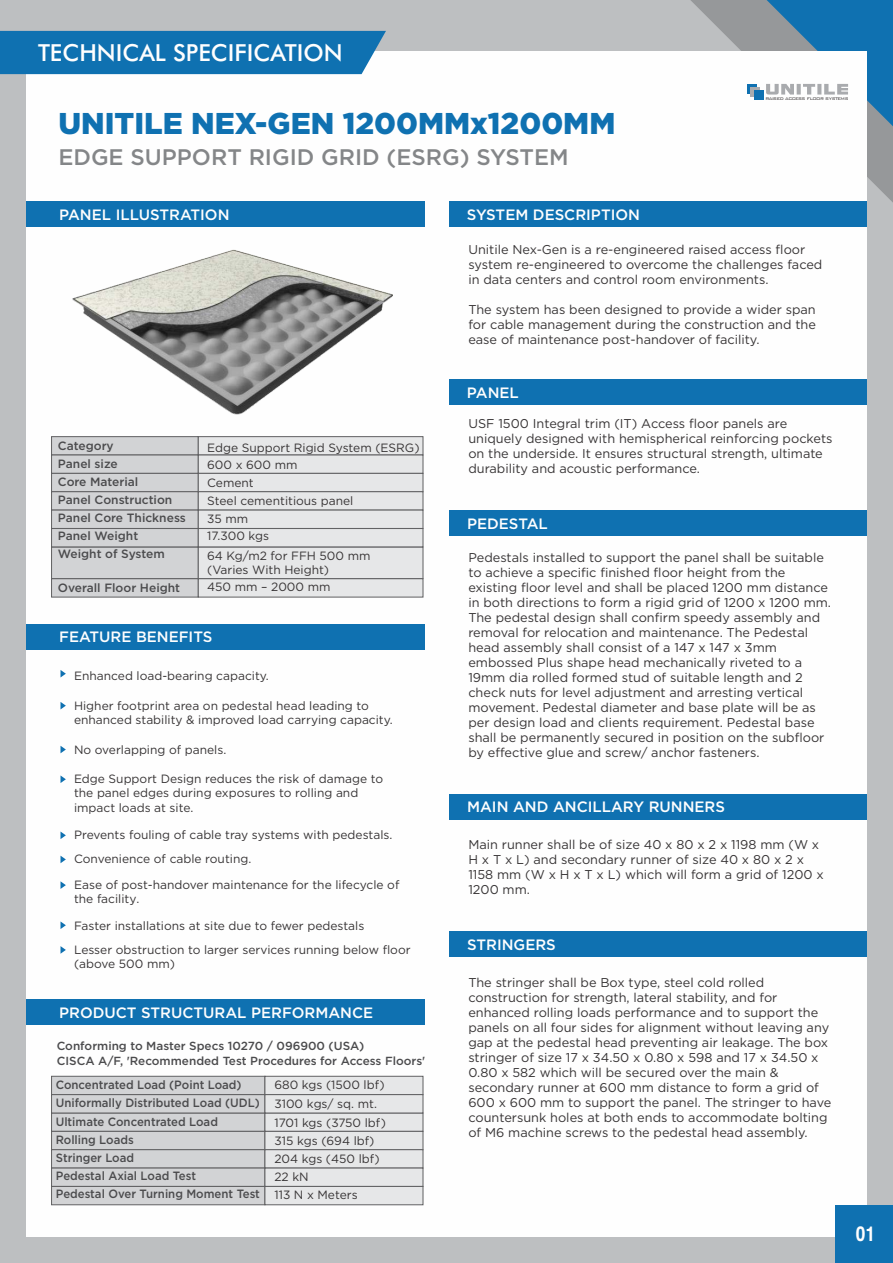
<style>
.page{position:relative;width:893px;height:1263px;background:#bdbfc1}
.page>*{position:absolute;margin:0;border:0;box-sizing:border-box;transform-origin:0 0}
.t1{font:900 30px "Gotham";color:#0f71b1}
.t2{font:500 23.55px "Futura BT";color:#fefefe}
.t3{font:500 22.5px "Gotham";color:#848688}
.t4{font:700 20.25px "Helvetica Cnd";color:#fefefe}
.t5{font:500 15px "Gotham";color:#fefefe}
.t6{font:12.75px/15px "Gotham";color:#373435}
.t7{font:12px/17.7px "Gotham";color:#373435}
.t8{font:500 12px/18.1px "Gotham";color:#4b4b4d;scale:.95 1}
.t9{font:500 12px/18px "Gotham";color:#4b4b4d}
.t10{font:500 11.7px/15.3px "Gotham";color:#4b4b4d}
.t11{font:300 5.1px "Bank Gothic BT";letter-spacing:-.1em;color:#373435}
</style>
<div class="page">
<div style="left:26px;top:51px;width:840px;height:1185px;background:#fefefe"></div>
<svg style="left:691px;top:0;width:202px;height:202px"></svg>
<div style="left:747px;top:84px;width:10px;height:10px;background:#0f71b1"></div>
<div style="left:750px;top:87px;width:10px;height:10px;background:#a9abae"></div>
<div style="left:754px;top:90px;width:10px;height:10px;background:#0f71b1"></div>
<div style="left:0;top:31px;width:386px;height:43px;background:#0f71b1"></div>
<div style="left:835px;top:1205px;width:58px;height:58px;background:#0f71b1"></div>
<div style="left:26px;top:201px;width:399px;height:26px;background:#0f71b1"></div>
<div style="left:26px;top:999px;width:399px;height:26px;background:#0f71b1"></div>
<img style="left:72px;top:249px;width:321px;height:166px">
<svg style="left:51px;top:436px;width:372px;height:161px"></svg>
<svg style="left:51px;top:1076px;width:372px;height:129px"></svg>
<div style="left:449px;top:201px;width:418px;height:26px;background:#0f71b1"></div>
<div style="left:449px;top:379px;width:418px;height:26px;background:#0f71b1"></div>
<div style="left:449px;top:510px;width:418px;height:26px;background:#0f71b1"></div>
<div style="left:449px;top:794px;width:418px;height:25px;background:#0f71b1"></div>
<div style="left:449px;top:932px;width:418px;height:25px;background:#0f71b1"></div>
<div style="left:26px;top:624px;width:399px;height:25px;background:#0f71b1"></div>
<svg style="left:61px;top:670px;width:5px;height:7px"></svg>
<svg style="left:61px;top:702px;width:5px;height:7px"></svg>
<svg style="left:61px;top:746px;width:5px;height:7px"></svg>
<svg style="left:61px;top:776px;width:5px;height:7px"></svg>
<svg style="left:61px;top:832px;width:5px;height:7px"></svg>
<svg style="left:61px;top:856px;width:5px;height:7px"></svg>
<svg style="left:61px;top:881px;width:5px;height:8px"></svg>
<svg style="left:61px;top:922px;width:5px;height:7px"></svg>
<svg style="left:61px;top:946px;width:5px;height:8px"></svg>
<h2 class="t2" style="left:38px;top:43px;width:306px">TECHNICAL SPECIFICATION</h2>
<h1 class="t1" style="left:58px;top:112px;width:559px">UNITILE NEX-GEN 1200MMx1200MM</h1>
<h3 class="t3" style="left:58px;top:149px;width:512px">EDGE SUPPORT RIGID GRID (ESRG) SYSTEM</h3>
<p class="t5" style="left:59px;top:209px;width:172px">PANEL ILLUSTRATION</p>
<p class="t5" style="left:467px;top:209px;width:175px">SYSTEM DESCRIPTION</p>
<p class="t11" style="left:765px;top:96px;width:85px">RAISED ACCESS FLOOR SYSTEMS</p>
<p class="t6" style="left:468px;top:243px;width:356px">Unitile Nex-Gen is a re-engineered raised access floor system re-engineered to overcome the challenges faced in data centers and control room environments.</p>
<p class="t6" style="left:468px;top:303px;width:349px;text-align:justify">The system has been designed to provide a wider span for cable management during the construction and the ease of maintenance post-handover of facility.</p>
<p class="t9" style="left:58px;top:437px;width:129px">Category<br>Panel size<br>Core Material<br>Panel Construction<br>Panel Core Thickness<br>Panel Weight<br>Weight of System</p>
<p class="t9" style="left:58px;top:579px;width:124px">Overall Floor Height</p>
<p class="t7" style="left:207px;top:439px;width:214px">Edge Support Rigid System (ESRG)<br>600 x 600 mm<br>Cement<br>Steel cementitious panel<br>35 mm<br>17.300 kgs</p>
<p class="t7" style="left:207px;top:550px;width:165px;line-height:13.8px">64 Kg/m2 for FFH 500 mm (Varies With Height)</p>
<p class="t7" style="left:207px;top:579px;width:125px">450 mm – 2000 mm</p>
<p class="t5" style="left:59px;top:631px;width:155px">FEATURE BENEFITS</p>
<p class="t7" style="left:74px;top:667px;width:196px">Enhanced load-bearing capacity.</p>
<p class="t7" style="left:74px;top:699px;width:320px;line-height:14.1px">Higher footprint area on pedestal head leading to enhanced stability &amp; improved load carrying capacity.</p>
<p class="t7" style="left:74px;top:741px;width:154px">No overlapping of panels.</p>
<p class="t7" style="left:74px;top:773px;width:311px;line-height:14.1px">Edge Support Design reduces the risk of damage to the panel edges during exposures to rolling and impact loads at site.</p>
<p class="t7" style="left:74px;top:823px;width:320px;line-height:24.3px">Prevents fouling of cable tray systems with pedestals.<br>Convenience of cable routing.</p>
<p class="t7" style="left:74px;top:879px;width:327px;line-height:14.1px">Ease of post-handover maintenance for the lifecycle of the facility.</p>
<p class="t7" style="left:74px;top:914px;width:338px;line-height:24.8px">Faster installations at site due to fewer pedestals<br>Lesser obstruction to larger services running below floor</p>
<p class="t7" style="left:74px;top:956px;width:103px">(above 500 mm)</p>
<p class="t5" style="left:59px;top:1007px;width:316px">PRODUCT STRUCTURAL PERFORMANCE</p>
<p class="t10" style="left:57px;top:1038px;width:370px">Conforming to Master Specs 10270 / 096900 (USA)<br>CISCA A/F, 'Recommended Test Procedures for Access Floors'</p>
<p class="t8" style="left:56px;top:1076px;width:216px">Concentrated Load (Point Load)<br>Uniformally Distributed Load (UDL)<br>Ultimate Concentrated Load<br>Rolling Loads<br>Stringer Load<br>Pedestal Axial Load Test<br>Pedestal Over Turning Moment Test</p>
<p class="t7" style="left:274px;top:1076px;width:113px;line-height:19px">680 kgs (1500 lbf)<br>3100 kgs/ sq. mt.<br>1701 kgs (3750 lbf)</p>
<p class="t7" style="left:274px;top:1133px;width:101px">315 kgs (694 lbf)</p>
<p class="t7" style="left:274px;top:1151px;width:107px">204 kgs (450 lbf)<br>22 kN<br>113 N x Meters</p>
<p class="t5" style="left:467px;top:387px;width:54px">PANEL</p>
<p class="t6" style="left:468px;top:417px;width:366px">USF 1500 Integral trim (IT) Access floor panels are uniquely designed with hemispherical reinforcing pockets on the underside. It ensures structural strength, ultimate durability and acoustic performance.</p>
<p class="t5" style="left:467px;top:518px;width:82px">PEDESTAL</p>
<p class="t6" style="left:468px;top:550px;width:364px">Pedestals installed to support the panel shall be suitable to achieve a specific finished floor height from the existing floor level and shall be placed 1200 mm distance in both directions to form a rigid grid of 1200 x 1200 mm.<br>The pedestal design shall confirm speedy assembly and removal for relocation and maintenance. The Pedestal head assembly shall consist of a 147 x 147 x 3mm embossed Plus shape head mechanically riveted to a 19mm dia rolled formed stud of suitable length and 2 check nuts for level adjustment and arresting vertical movement. Pedestal diameter and base plate will be as per design load and clients requirement. Pedestal base shall be permanently secured in position on the subfloor by effective glue and screw/ anchor fasteners.</p>
<p class="t5" style="left:467px;top:801px;width:259px">MAIN AND ANCILLARY RUNNERS</p>
<p class="t6" style="left:468px;top:838px;width:357px">Main runner shall be of size 40 x 80 x 2 x 1198 mm (W x H x T x L) and secondary runner of size 40 x 80 x 2 x 1158 mm (W x H x T x L) which will form a grid of 1200 x 1200 mm.</p>
<p class="t5" style="left:467px;top:939px;width:90px">STRINGERS</p>
<p class="t6" style="left:468px;top:976px;width:364px">The stringer shall be Box type, steel cold rolled construction for strength, lateral stability, and for enhanced rolling loads performance and to support the panels on all four sides for alignment without leaving any gap at the pedestal head preventing air leakage. The box stringer of size 17 x 34.50 x 0.80 x 598 and 17 x 34.50 x 0.80 x 582 which will be secured over the main &amp; secondary runner at 600 mm distance to form a grid of 600 x 600 mm to support the panel. The stringer to have countersunk holes at both ends to accommodate bolting of M6 machine screws to the pedestal head assembly.</p>
<h3 class="t4" style="left:856px;top:1226px;width:21px">01</h3>
</div>
